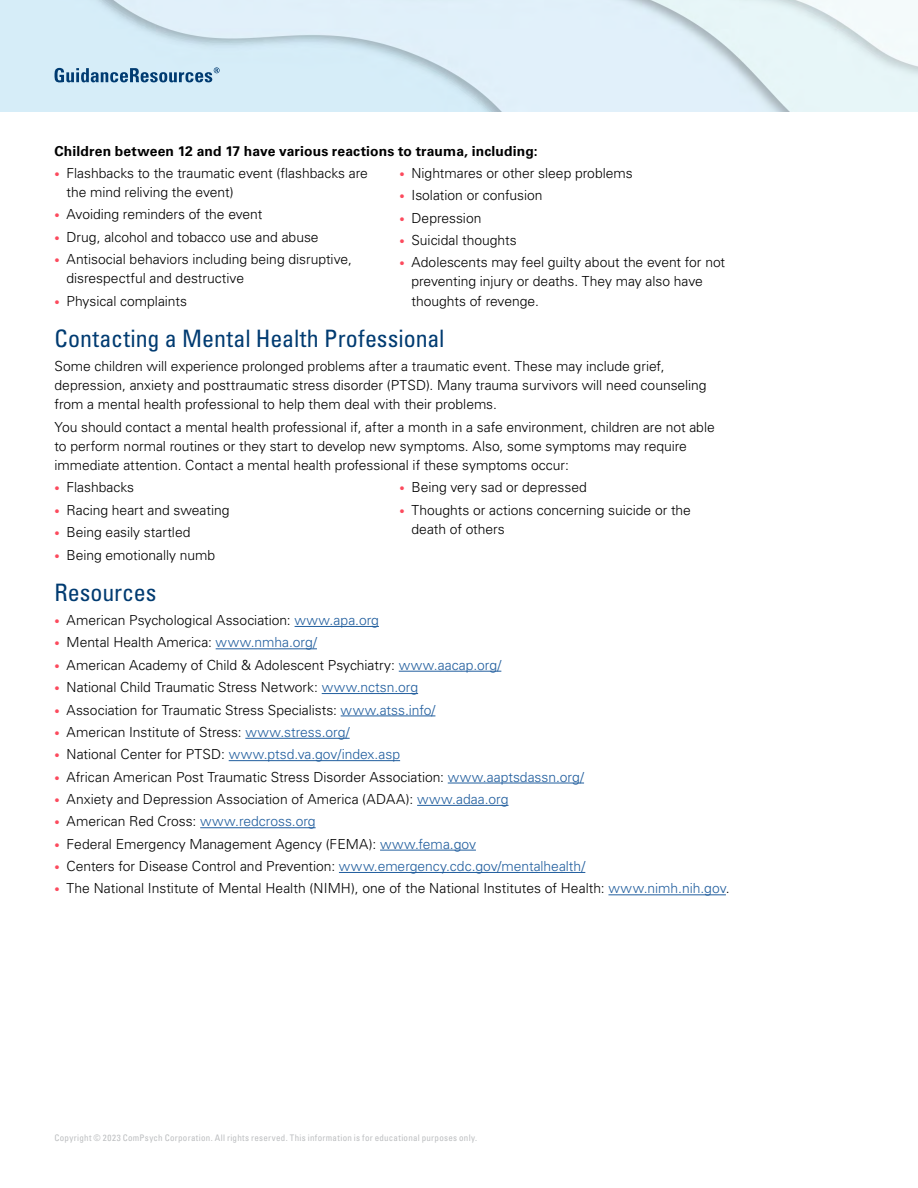
<style>
.page{position:relative;width:918px;height:1188px;background:#fff}
.page>*{position:absolute;margin:0;border:0;box-sizing:border-box;transform-origin:0 0}
.t1{font:condensed 24px "Univers LT Std";color:#003b71}
.t2{font:300 13.8px/19px "Univers LT Std";color:#000}
.t3{font:700 13.8px "Univers LT Std";letter-spacing:.01em;color:#000}
.t4{font:300 13.8px "Univers LT Std";color:#215e9e}
.t5{font:condensed 9px "Univers LT Std";letter-spacing:.03em;color:#bcbec0}
.s1{font-size:10.5px;color:#fc4a5d}
.s2{color:#215e9e}
.s3{color:#000}
</style>
<div class="page">
<img style="left:0;top:0;width:918px;height:112px">
<svg style="left:55px;top:67px;width:165px;height:15px;background:#83a8c3"></svg>
<hr style="left:295px;top:626px;width:84px;height:1px;background:#215e9e">
<hr style="left:216px;top:648px;width:101px;height:1px;background:#215e9e">
<hr style="left:399px;top:671px;width:102px;height:1px;background:#215e9e">
<hr style="left:322px;top:693px;width:96px;height:1px;background:#215e9e">
<hr style="left:341px;top:716px;width:94px;height:1px;background:#215e9e">
<hr style="left:245px;top:738px;width:105px;height:1px;background:#215e9e">
<hr style="left:229px;top:760px;width:171px;height:1px;background:#215e9e">
<hr style="left:448px;top:783px;width:136px;height:1px;background:#215e9e">
<hr style="left:417px;top:805px;width:92px;height:1px;background:#215e9e">
<hr style="left:200px;top:827px;width:116px;height:1px;background:#215e9e">
<hr style="left:380px;top:850px;width:96px;height:1px;background:#215e9e">
<hr style="left:339px;top:872px;width:246px;height:1px;background:#215e9e">
<hr style="left:609px;top:894px;width:117px;height:1px;background:#215e9e">
<p class="t3" style="left:55px;top:143px;width:485px">Children between 12 and 17 have various reactions to trauma, including:</p>
<p class="t2" style="left:67px;top:164px;width:303px;text-indent:-12px"><span class="s1">•</span> Flashbacks to the traumatic event (flashbacks are the mind reliving the event)</p>
<p class="t2" style="left:55px;top:205px;width:209px"><span class="s1">•</span> Avoiding reminders of the event</p>
<p class="t2" style="left:55px;top:227px;width:266px"><span class="s1">•</span> Drug, alcohol and tobacco use and abuse</p>
<p class="t2" style="left:67px;top:250px;width:287px;text-indent:-12px"><span class="s1">•</span> Antisocial behaviors including being disruptive, disrespectful and destructive</p>
<p class="t2" style="left:55px;top:291px;width:134px"><span class="s1">•</span> Physical complaints</p>
<p class="t2" style="left:400px;top:164px;width:235px"><span class="s1">•</span> Nightmares or other sleep problems</p>
<p class="t2" style="left:400px;top:186px;width:145px"><span class="s1">•</span> Isolation or confusion</p>
<p class="t2" style="left:400px;top:208px;width:83px"><span class="s1">•</span> Depression</p>
<p class="t2" style="left:400px;top:231px;width:119px"><span class="s1">•</span> Suicidal thoughts</p>
<p class="t2" style="left:412px;top:253px;width:315px;text-indent:-12px"><span class="s1">•</span> Adolescents may feel guilty about the event for not preventing injury or deaths. They may also have thoughts of revenge.</p>
<h1 class="t1" style="left:55px;top:323px;width:392px">Contacting a Mental Health Professional</h1>
<p class="t2" style="left:55px;top:357px;width:654px">Some children will experience prolonged problems after a traumatic event. These may include grief, depression, anxiety and posttraumatic stress disorder (PTSD). Many trauma survivors will need counseling from a mental health professional to help them deal with their problems.</p>
<p class="t2" style="left:55px;top:417px;width:662px">You should contact a mental health professional if, after a month in a safe environment, children are not able to perform normal routines or they start to develop new symptoms. Also, some symptoms may require immediate attention. Contact a mental health professional if these symptoms occur:</p>
<p class="t2" style="left:55px;top:478px;width:81px"><span class="s1">•</span> Flashbacks</p>
<p class="t2" style="left:55px;top:500px;width:176px"><span class="s1">•</span> Racing heart and sweating</p>
<p class="t2" style="left:55px;top:523px;width:137px"><span class="s1">•</span> Being easily startled</p>
<p class="t2" style="left:55px;top:545px;width:162px"><span class="s1">•</span> Being emotionally numb</p>
<p class="t2" style="left:400px;top:478px;width:189px"><span class="s1">•</span> Being very sad or depressed</p>
<p class="t2" style="left:412px;top:500px;width:281px;text-indent:-12px"><span class="s1">•</span> Thoughts or actions concerning suicide or the death of others</p>
<h1 class="t1" style="left:55px;top:577px;width:104px">Resources</h1>
<p class="t2" style="left:55px;top:611px;width:326px"><span class="s1">•</span> American Psychological Association: <span class="s2">www.apa.org</span></p>
<p class="t2" style="left:55px;top:633px;width:264px"><span class="s1">•</span> Mental Health America: <span class="s2">www.nmha.org/</span></p>
<p class="t2" style="left:55px;top:655px;width:448px"><span class="s1">•</span> American Academy of Child &amp; Adolescent Psychiatry: <span class="s2">www.aacap.org/</span></p>
<p class="t2" style="left:55px;top:678px;width:365px"><span class="s1">•</span> National Child Traumatic Stress Network: <span class="s2">www.nctsn.org</span></p>
<p class="t2" style="left:55px;top:700px;width:382px"><span class="s1">•</span> Association for Traumatic Stress Specialists: <span class="s2">www.atss.info/</span></p>
<p class="t2" style="left:55px;top:722px;width:297px"><span class="s1">•</span> American Institute of Stress: <span class="s2">www.stress.org/</span></p>
<p class="t4" style="left:55px;top:746px;width:347px"><span class="s1">•</span> <span class="s3">National Center for PTSD:</span> www.ptsd.va.gov/index.asp</p>
<p class="t2" style="left:55px;top:767px;width:531px"><span class="s1">•</span> African American Post Traumatic Stress Disorder Association: <span class="s2">www.aaptsdassn.org/</span></p>
<p class="t2" style="left:55px;top:790px;width:455px"><span class="s1">•</span> Anxiety and Depression Association of America (ADAA): <span class="s2">www.adaa.org</span></p>
<p class="t2" style="left:55px;top:812px;width:263px"><span class="s1">•</span> American Red Cross: <span class="s2">www.redcross.org</span></p>
<p class="t2" style="left:55px;top:834px;width:423px"><span class="s1">•</span> Federal Emergency Management Agency (FEMA): <span class="s2">www.fema.gov</span></p>
<p class="t2" style="left:55px;top:857px;width:532px"><span class="s1">•</span> Centers for Disease Control and Prevention: <span class="s2">www.emergency.cdc.gov/mentalhealth/</span></p>
<p class="t2" style="left:55px;top:879px;width:677px"><span class="s1">•</span> The National Institute of Mental Health (NIMH), one of the National Institutes of Health: <span class="s2">www.nimh.nih.gov</span>.</p>
<p class="t5" style="left:55px;top:1132px;width:424px">Copyright © 2023 ComPsych Corporation. All rights reserved. This information is for educational purposes only.</p>
</div>
